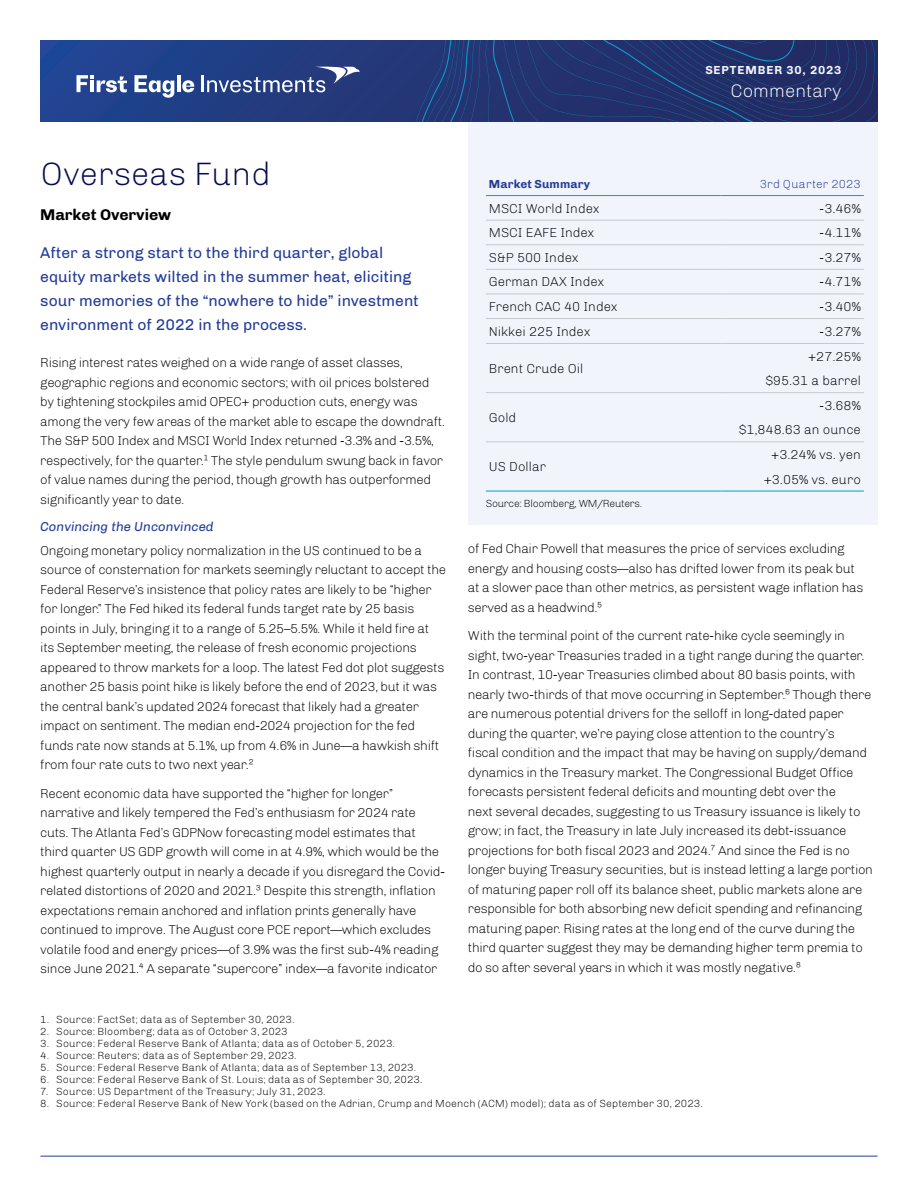
<style>
.page{position:relative;width:918px;height:1188px;background:#fff}
.page>*{position:absolute;margin:0;border:0;box-sizing:border-box;transform-origin:0 0}
.FE_Document_Title_Small{font:37.5px "FE Chivo Air";color:#080d52}
.FE_Banner_Header{font:21px "FE Chivo Air";color:#fff}
.FE_Body_Intro{font:18px/24px "FE Chivo Water";color:#233c98}
.FE_Heading_1{font:700 18px "FE Chivo Air";color:#000}
.FE_Body{font:15px/19.5px "FE Chivo Air";letter-spacing:-.025em;color:#000}
.FE_Table_Text{font:15px "FE Chivo Air";color:#000}
.FE_Table_Text-Right{font:15px "FE Chivo Air";color:#000}
.FE_Heading_3{font:italic 15px "FE Chivo Water";color:#233c98}
.FE_Banner_Date{font:700 13.5px "FE Chivo Air";letter-spacing:.07em;color:#f1f4fb}
.FE_Table_Column_Heading-Right{font:13.5px "FE Chivo Air";letter-spacing:.015em;color:#233c98}
.FE_Table_Column_Heading-Left{font:700 13.5px "FE Chivo Air";letter-spacing:.015em;color:#233c98}
.FE_Footnote{font:12px "FE Chivo Air";letter-spacing:.01em;color:#000}
.FE_Disclosure{font:12px "FE Chivo Air";letter-spacing:-.025em;color:#000}
</style>
<div class="page">
<div style="left:468px;top:121px;width:409px;height:404px;background:#f1f4fb"></div>
<hr style="left:486px;top:195px;width:235px;height:1px;background:#00a1cf">
<hr style="left:721px;top:195px;width:143px;height:1px;background:#00a1cf">
<hr style="left:486px;top:220px;width:235px;height:1px;background:#c7c8ca">
<hr style="left:721px;top:220px;width:143px;height:1px;background:#c7c8ca">
<hr style="left:486px;top:244px;width:235px;height:1px;background:#c7c8ca">
<hr style="left:721px;top:244px;width:143px;height:1px;background:#c7c8ca">
<hr style="left:486px;top:269px;width:235px;height:1px;background:#c7c8ca">
<hr style="left:721px;top:269px;width:143px;height:1px;background:#c7c8ca">
<hr style="left:486px;top:294px;width:235px;height:1px;background:#c7c8ca">
<hr style="left:721px;top:294px;width:143px;height:1px;background:#c7c8ca">
<hr style="left:486px;top:318px;width:235px;height:1px;background:#c7c8ca">
<hr style="left:721px;top:318px;width:143px;height:1px;background:#c7c8ca">
<hr style="left:486px;top:343px;width:235px;height:1px;background:#c7c8ca">
<hr style="left:721px;top:343px;width:143px;height:1px;background:#c7c8ca">
<hr style="left:486px;top:392px;width:235px;height:1px;background:#c7c8ca">
<hr style="left:721px;top:392px;width:143px;height:1px;background:#c7c8ca">
<hr style="left:486px;top:441px;width:235px;height:1px;background:#c7c8ca">
<hr style="left:721px;top:441px;width:143px;height:1px;background:#c7c8ca">
<hr style="left:486px;top:491px;width:235px;height:1px;background:#00a1cf">
<hr style="left:721px;top:491px;width:143px;height:1px;background:#00a1cf">
<div style="left:40px;top:40px;width:838px;height:82px;background:#21428e"></div>
<svg style="left:200px;top:75px;width:19px;height:47px"></svg>
<div style="left:219px;top:40px;width:104px;height:82px;background:#243c80"></div>
<div style="left:323px;top:40px;width:74px;height:82px;background:#243879"></div>
<svg style="left:397px;top:40px;width:481px;height:82px;background:#22336e"></svg>
<svg style="left:202px;top:66px;width:158px;height:26px"></svg>
<hr style="left:177px;top:75px;width:4px;height:17px;background:#fff">
<svg style="left:182px;top:80px;width:12px;height:12px"></svg>
<svg style="left:77px;top:75px;width:50px;height:17px"></svg>
<svg style="left:134px;top:75px;width:40px;height:23px"></svg>
<hr style="left:40px;top:1156px;width:838px;height:1px;background:#233c98">
<p class="FE_Banner_Date" style="left:705px;top:60px;width:138px">SEPTEMBER 30, 2023</p>
<p class="FE_Banner_Header" style="left:731px;top:77px;width:112px">Commentary</p>
<p class="FE_Document_Title_Small" style="left:40px;top:149px;width:231px">Overseas Fund</p>
<p class="FE_Heading_1" style="left:40px;top:202px;width:132px">Market Overview</p>
<p class="FE_Body_Intro" style="left:40px;top:239px;width:380px">After a strong start to the third quarter, global equity markets wilted in the summer heat, eliciting sour memories of the “nowhere to hide” investment environment of 2022 in the process.</p>
<p class="FE_Body" style="left:40px;top:352px;width:406px">Rising interest rates weighed on a wide range of asset classes, geographic regions and economic sectors; with oil prices bolstered by tightening stockpiles amid OPEC+ production cuts, energy was among the very few areas of the market able to escape the downdraft.<br>The S&amp;P 500 Index and MSCI World Index returned -3.3% and -3.5%, respectively, for the quarter.1 The style pendulum swung back in favor of value names during the period, though growth has outperformed significantly year to date.</p>
<p class="FE_Heading_3" style="left:40px;top:516px;width:175px">Convincing the Unconvinced</p>
<p class="FE_Body" style="left:40px;top:539px;width:407px">Ongoing monetary policy normalization in the US continued to be a source of consternation for markets seemingly reluctant to accept the Federal Reserve’s insistence that policy rates are likely to be “higher for longer.” The Fed hiked its federal funds target rate by 25 basis points in July, bringing it to a range of 5.25–5.5%. While it held fire at its September meeting, the release of fresh economic projections appeared to throw markets for a loop. The latest Fed dot plot suggests another 25 basis point hike is likely before the end of 2023, but it was the central bank’s updated 2024 forecast that likely had a greater impact on sentiment. The median end-2024 projection for the fed funds rate now stands at 5.1%, up from 4.6% in June—a hawkish shift from four rate cuts to two next year.2</p>
<p class="FE_Body" style="left:40px;top:782px;width:406px">Recent economic data have supported the “higher for longer” narrative and likely tempered the Fed’s enthusiasm for 2024 rate cuts. The Atlanta Fed’s GDPNow forecasting model estimates that third quarter US GDP growth will come in at 4.9%, which would be the highest quarterly output in nearly a decade if you disregard the Covid&shy;related distortions of 2020 and 2021.3 Despite this strength, inflation expectations remain anchored and inflation prints generally have continued to improve. The August core PCE report—which excludes volatile food and energy prices—of 3.9% was the first sub-4% reading since June 2021.4 A separate “supercore” index—a favorite indicator</p>
<p class="FE_Table_Column_Heading-Left" style="left:489px;top:175px;width:103px">Market Summary</p>
<p class="FE_Table_Column_Heading-Right" style="left:760px;top:175px;width:103px">3rd Quarter 2023</p>
<p class="FE_Table_Text" style="left:489px;top:198px;width:112px">MSCI World Index</p>
<p class="FE_Table_Text-Right" style="left:819px;top:198px;width:43px">-3.46%</p>
<p class="FE_Table_Text" style="left:489px;top:223px;width:107px">MSCI EAFE Index</p>
<p class="FE_Table_Text-Right" style="left:819px;top:223px;width:43px">-4.11%</p>
<p class="FE_Table_Text" style="left:489px;top:248px;width:91px">S&amp;P 500 Index</p>
<p class="FE_Table_Text-Right" style="left:819px;top:248px;width:43px">-3.27%</p>
<p class="FE_Table_Text" style="left:489px;top:272px;width:117px">German DAX Index</p>
<p class="FE_Table_Text-Right" style="left:819px;top:272px;width:43px">-4.71%</p>
<p class="FE_Table_Text" style="left:489px;top:297px;width:130px">French CAC 40 Index</p>
<p class="FE_Table_Text-Right" style="left:819px;top:297px;width:43px">-3.40%</p>
<p class="FE_Table_Text" style="left:489px;top:322px;width:103px">Nikkei 225 Index</p>
<p class="FE_Table_Text-Right" style="left:819px;top:322px;width:43px">-3.27%</p>
<p class="FE_Table_Text" style="left:489px;top:359px;width:96px">Brent Crude Oil</p>
<p class="FE_Table_Text-Right" style="left:808px;top:346px;width:54px">+27.25%</p>
<p class="FE_Table_Text-Right" style="left:766px;top:371px;width:97px">$95.31 a barrel</p>
<p class="FE_Table_Text" style="left:489px;top:408px;width:29px">Gold</p>
<p class="FE_Table_Text" style="left:489px;top:457px;width:59px">US Dollar</p>
<p class="FE_Disclosure" style="left:486px;top:495px;width:158px">Source: Bloomberg, WM/Reuters.</p>
<p class="FE_Table_Text-Right" style="left:819px;top:396px;width:43px">-3.68%</p>
<p class="FE_Table_Text-Right" style="left:739px;top:420px;width:123px">$1,848.63 an ounce</p>
<p class="FE_Table_Text-Right" style="left:771px;top:445px;width:91px">+3.24% vs. yen</p>
<p class="FE_Table_Text-Right" style="left:764px;top:469px;width:99px">+3.05% vs. euro</p>
<p class="FE_Body" style="left:468px;top:538px;width:397px">of Fed Chair Powell that measures the price of services excluding energy and housing costs—also has drifted lower from its peak but at a slower pace than other metrics, as persistent wage inflation has served as a headwind.5</p>
<p class="FE_Body" style="left:468px;top:625px;width:407px">With the terminal point of the current rate-hike cycle seemingly in sight, two-year Treasuries traded in a tight range during the quarter.<br>In contrast, 10-year Treasuries climbed about 80 basis points, with nearly two-thirds of that move occurring in September.6 Though there are numerous potential drivers for the selloff in long-dated paper during the quarter, we’re paying close attention to the country’s<br>fiscal condition and the impact that may be having on supply/demand dynamics in the Treasury market. The Congressional Budget Office forecasts persistent federal deficits and mounting debt over the<br>next several decades, suggesting to us Treasury issuance is likely to grow; in fact, the Treasury in late July increased its debt-issuance projections for both fiscal 2023 and 2024.7 And since the Fed is no longer buying Treasury securities, but is instead letting a large portion of maturing paper roll off its balance sheet, public markets alone are responsible for both absorbing new deficit spending and refinancing maturing paper. Rising rates at the long end of the curve during the third quarter suggest they may be demanding higher term premia to do so after several years in which it was mostly negative.8</p>
<p class="FE_Footnote" style="left:40px;top:1012px;width:256px">1. Source: FactSet; data as of September 30, 2023.</p>
<p class="FE_Footnote" style="left:40px;top:1024px;width:249px">2. Source: Bloomberg; data as of October 3, 2023</p>
<p class="FE_Footnote" style="left:40px;top:1036px;width:356px">3. Source: Federal Reserve Bank of Atlanta; data as of October 5, 2023.</p>
<p class="FE_Footnote" style="left:40px;top:1048px;width:258px">4. Source: Reuters; data as of September 29, 2023.</p>
<p class="FE_Footnote" style="left:40px;top:1060px;width:377px">5. Source: Federal Reserve Bank of Atlanta; data as of September 13, 2023.</p>
<p class="FE_Footnote" style="left:40px;top:1072px;width:384px">6. Source: Federal Reserve Bank of St. Louis; data as of September 30, 2023.</p>
<p class="FE_Footnote" style="left:40px;top:1084px;width:287px">7. Source: US Department of the Treasury; July 31, 2023.</p>
<p class="FE_Footnote" style="left:40px;top:1096px;width:664px">8. Source: Federal Reserve Bank of New York (based on the Adrian, Crump and Moench (ACM) model); data as of September 30, 2023.</p>
</div>
